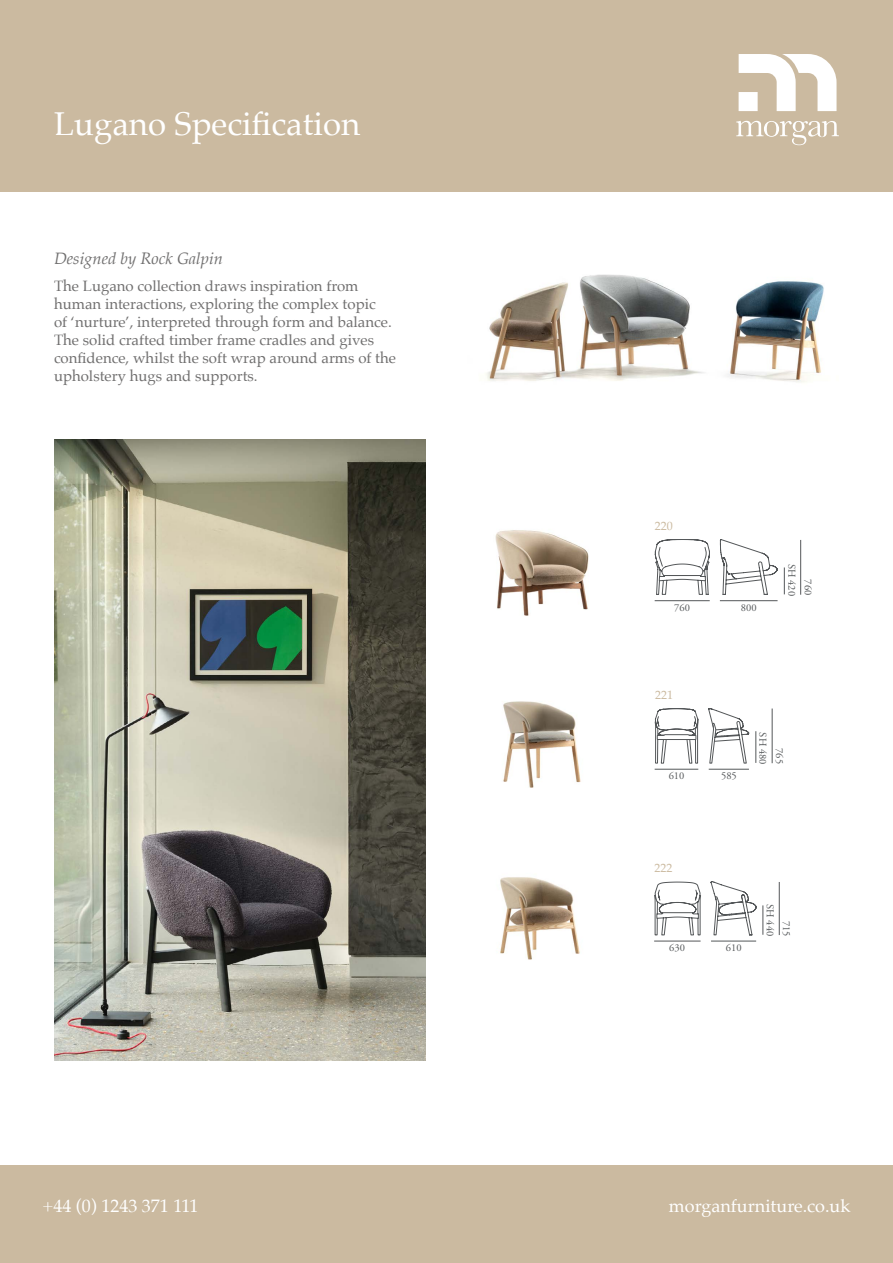
<style>
.page{position:relative;width:893px;height:1263px;background:#fff}
.page>*{position:absolute;margin:0;border:0;box-sizing:border-box;transform-origin:0 0}
.t1{font:33px "Palatino";color:#fff}
.t2{font:18px "Palatino";color:#fff}
.t3{font:italic 16.5px "Palatino";color:#706f6f}
.t4{font:15px/18px "Palatino";color:#706f6f}
.t5{font:12px "Palatino";color:#cbbaa0}
.t6{font:10.5px/16.4px "Adobe Garamond Pro";color:#545759;text-align:right}
</style>
<div class="page">
<div style="left:0;top:0;width:893px;height:191px;background:#cbbaa0"></div>
<svg style="left:736px;top:121px;width:103px;height:24px"></svg>
<svg style="left:739px;top:54px;width:97px;height:57px"></svg>
<div style="left:739px;top:92px;width:19px;height:19px;background:#fff"></div>
<div style="left:0;top:1165px;width:893px;height:98px;background:#cbbaa0"></div>
<img style="left:486px;top:274px;width:338px;height:109px">
<img style="left:54px;top:440px;width:371px;height:620px">
<img style="left:503px;top:701px;width:78px;height:87px">
<hr style="left:655px;top:769px;width:43px;height:1px;background:#545759">
<hr style="left:709px;top:769px;width:40px;height:1px;background:#545759">
<hr style="left:772px;top:708px;width:1px;height:55px;background:#545759">
<hr style="left:756px;top:731px;width:1px;height:32px;background:#545759">
<svg style="left:655px;top:708px;width:94px;height:55px"></svg>
<img style="left:500px;top:877px;width:80px;height:83px">
<hr style="left:654px;top:941px;width:47px;height:1px;background:#545759">
<hr style="left:711px;top:941px;width:45px;height:1px;background:#545759">
<hr style="left:779px;top:882px;width:1px;height:53px;background:#545759">
<hr style="left:763px;top:905px;width:1px;height:30px;background:#545759">
<svg style="left:654px;top:881px;width:102px;height:54px"></svg>
<img style="left:495px;top:530px;width:94px;height:86px">
<hr style="left:655px;top:600px;width:55px;height:1px;background:#545759">
<hr style="left:720px;top:600px;width:58px;height:1px;background:#545759">
<hr style="left:800px;top:540px;width:1px;height:55px;background:#545759">
<svg style="left:784px;top:567px;width:1px;height:27px"></svg>
<svg style="left:655px;top:539px;width:55px;height:56px"></svg>
<svg style="left:720px;top:539px;width:58px;height:56px"></svg>
<h1 class="t1" style="left:54px;top:97px;width:308px">Lugano Specification</h1>
<p class="t3" style="left:54px;top:244px;width:170px">Designed by Rock Galpin</p>
<p class="t4" style="left:54px;top:276px;width:344px">The Lugano collection draws inspiration from human interactions, exploring the complex topic<br>of ‘nurture’, interpreted through form and balance.<br>The solid crafted timber frame cradles and gives confidence, whilst the soft wrap around arms of the upholstery hugs and supports.</p>
<p class="t5" style="left:655px;top:516px;width:19px">220</p>
<p class="t6" style="left:674px;top:600px;width:17px">760</p>
<p class="t6" style="left:741px;top:600px;width:17px">800</p>
<p class="t5" style="left:655px;top:685px;width:19px">221</p>
<p class="t6" style="left:816px;top:564px;width:33px;rotate:90deg">760<br>SH 420</p>
<p class="t6" style="left:669px;top:768px;width:17px">610</p>
<p class="t6" style="left:721px;top:768px;width:17px">585</p>
<p class="t6" style="left:787px;top:732px;width:33px;rotate:90deg">765<br>SH 480</p>
<p class="t5" style="left:654px;top:858px;width:19px">222</p>
<p class="t6" style="left:669px;top:940px;width:17px">630</p>
<p class="t6" style="left:726px;top:940px;width:17px">610</p>
<p class="t6" style="left:794px;top:904px;width:34px;rotate:90deg">715<br>SH 440</p>
<p class="t2" style="left:43px;top:1191px;width:157px">+44 (0) 1243 371 111</p>
<p class="t2" style="left:669px;top:1191px;width:183px">morganfurniture.co.uk</p>
</div>
